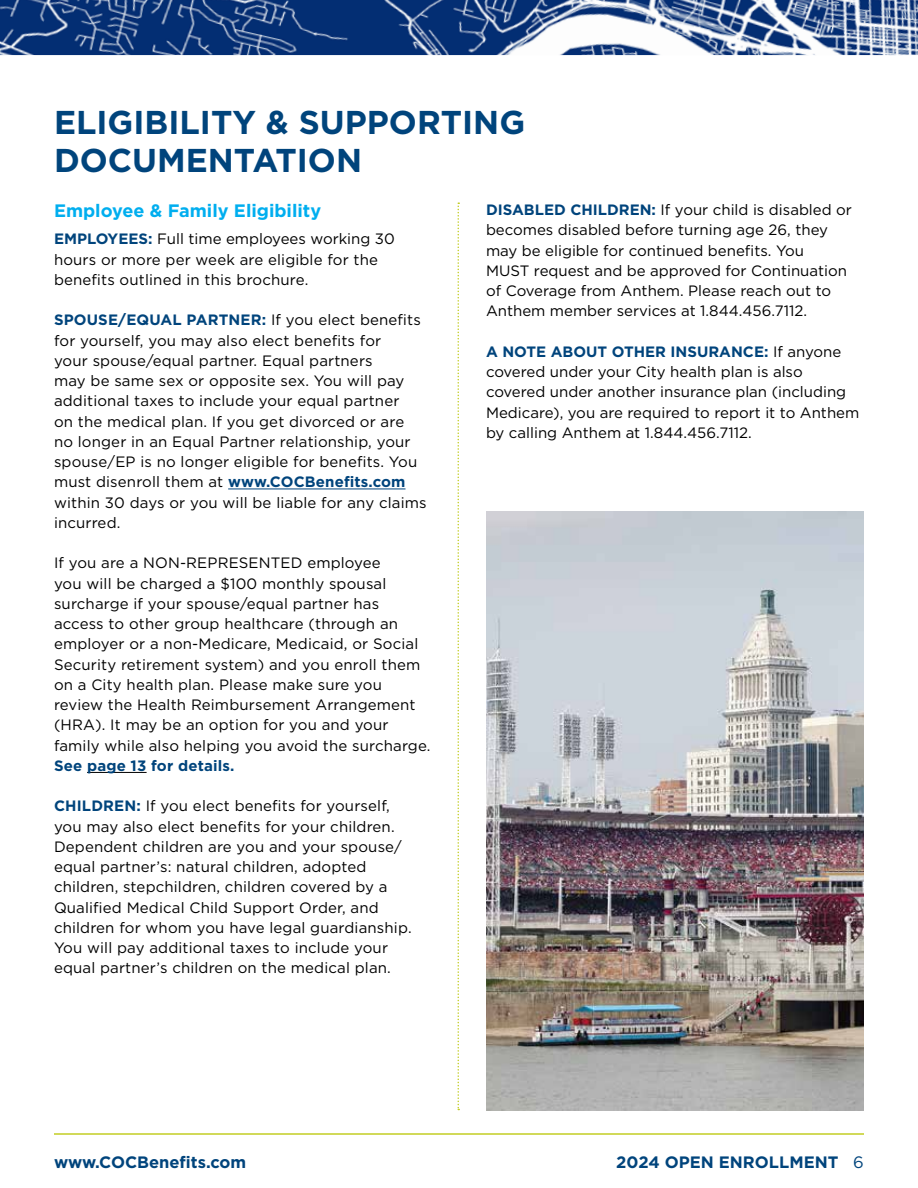
<style>
.page{position:relative;width:918px;height:1188px;background:#fff}
.page>*{position:absolute;margin:0;border:0;box-sizing:border-box;transform-origin:0 0}
.t1{font:700 33px/38px "Gotham";color:#00447c}
.t2{font:700 18px "Gotham";color:#00aeef}
.t3{font:700 16.5px "Gotham";color:#00447c}
.t4{font:15px/20.2px "Gotham";letter-spacing:.01em;color:#000}
.t5{font:700 15px "Gotham";letter-spacing:.01em;color:#00447c}
.s1{font-weight:700;color:#00447c}
.s2{font-weight:400}
</style>
<div class="page">
<hr style="left:54px;top:1133px;width:810px;height:2px;background:#c2cd23">
<img style="left:0;top:0;width:918px;height:55px">
<hr style="left:228px;top:489px;width:178px;height:1px;background:#00447c">
<hr style="left:87px;top:772px;width:60px;height:1px;background:#000">
<svg style="left:458px;top:202px;width:1px;height:908px"></svg>
<img style="left:486px;top:512px;width:378px;height:598px">
<h1 class="t1" style="left:54px;top:104px;width:473px">ELIGIBILITY &amp; SUPPORTING<br>DOCUMENTATION</h1>
<p class="t2" style="left:54px;top:199px;width:269px">Employee &amp; Family Eligibility</p>
<p class="t4" style="left:54px;top:229px;width:343px"><span class="s1">EMPLOYEES:</span> Full time employees working 30 hours or more per week are eligible for the benefits outlined in this brochure.</p>
<p class="t4" style="left:54px;top:310px;width:374px"><span class="s1">SPOUSE/EQUAL PARTNER:</span> If you elect benefits for yourself, you may also elect benefits for<br>your spouse/equal partner. Equal partners<br>may be same sex or opposite sex. You will pay additional taxes to include your equal partner<br>on the medical plan. If you get divorced or are no longer in an Equal Partner relationship, your spouse/EP is no longer eligible for benefits. You must disenroll them at <span class="s1">www.COCBenefits.com </span>within 30 days or you will be liable for any claims incurred.</p>
<p class="t4" style="left:54px;top:553px;width:378px">If you are a NON-REPRESENTED employee<br>you will be charged a $100 monthly spousal surcharge if your spouse/equal partner has access to other group healthcare (through an employer or a non-Medicare, Medicaid, or Social Security retirement system) and you enroll them on a City health plan. Please make sure you review the Health Reimbursement Arrangement (HRA). It may be an option for you and your family while also helping you avoid the surcharge.</p>
<p class="t5" style="left:54px;top:756px;width:182px">See page 13 for details.</p>
<p class="t4" style="left:54px;top:796px;width:359px"><span class="s1">CHILDREN:</span> If you elect benefits for yourself, you may also elect benefits for your children.<br>Dependent children are you and your spouse/ equal partner’s: natural children, adopted children, stepchildren, children covered by a Qualified Medical Child Support Order, and children for whom you have legal guardianship.<br>You will pay additional taxes to include your equal partner’s children on the medical plan.</p>
<p class="t4" style="left:486px;top:199px;width:368px"><span class="s1">DISABLED CHILDREN:</span> If your child is disabled or becomes disabled before turning age 26, they may be eligible for continued benefits. You<br>MUST request and be approved for Continuation of Coverage from Anthem. Please reach out to Anthem member services at 1.844.456.7112.</p>
<p class="t4" style="left:486px;top:341px;width:375px"><span class="s1">A NOTE ABOUT OTHER INSURANCE:</span> If anyone covered under your City health plan is also covered under another insurance plan (including Medicare), you are required to report it to Anthem by calling Anthem at 1.844.456.7112.</p>
<p class="t3" style="left:54px;top:1151px;width:194px">www.COCBenefits.com</p>
<p class="t3" style="left:616px;top:1152px;width:249px">2024 OPEN ENROLLMENT <span class="s2">6</span></p>
</div>
